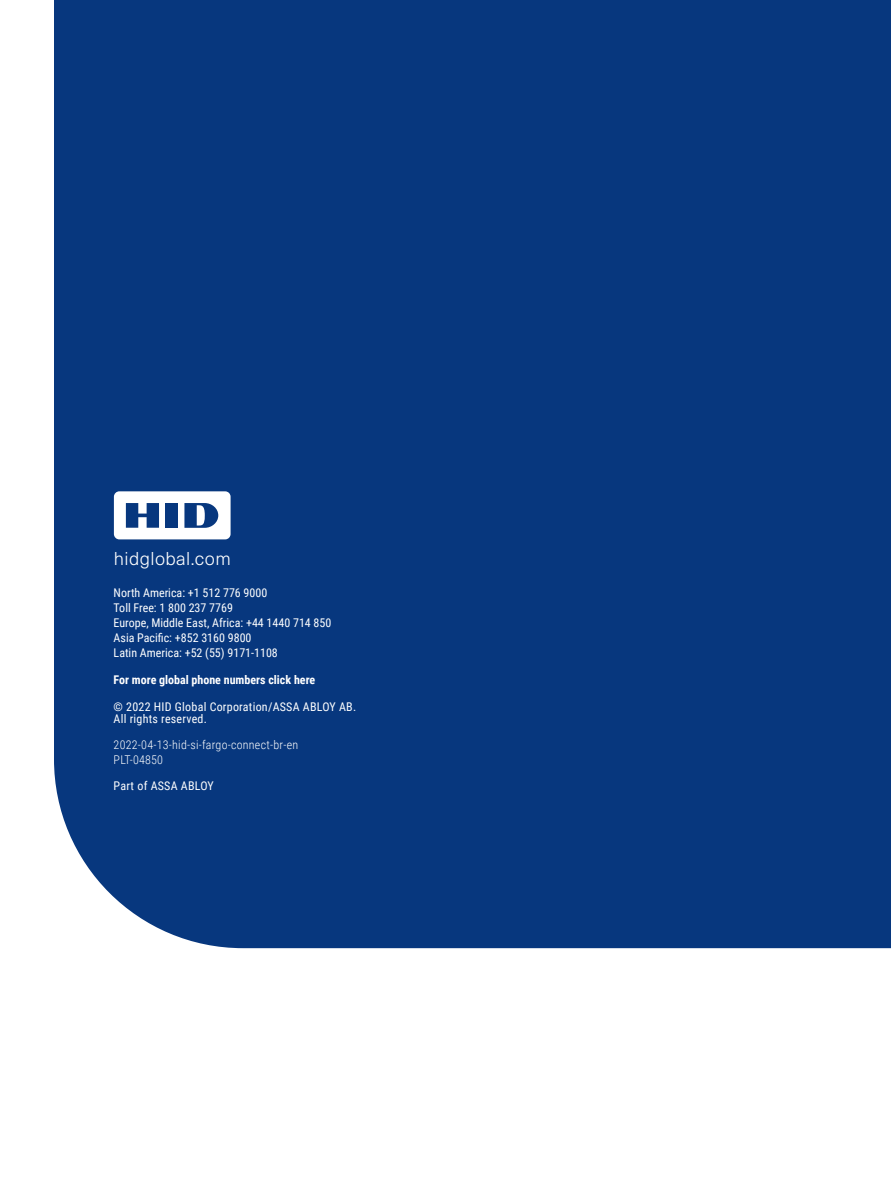
<style>
.page{position:relative;width:891px;height:1188px;background:#fff}
.page>*{position:absolute;margin:0;border:0;box-sizing:border-box;transform-origin:0 0}
.t1{font:300 18.3px "Neue Haas Unica Pro";letter-spacing:.02em;color:#fff}
.t2{font:12px/15px "Roboto Condensed";color:#fff}
.t3{font:12px/12.1px "Roboto Condensed";letter-spacing:.02em;color:#fff}
.br_contact_rev_name{font:300 12px/15px "Roboto Condensed";letter-spacing:.02em;color:#fff}
.t4{font:700 12px "Roboto Condensed";color:#fff}
</style>
<div class="page">
<div style="left:54px;top:0;width:837px;height:948px;background:#07377e"></div>
<div style="left:114px;top:491px;width:117px;height:48px;background:#fff;border-radius:5px"></div>
<div style="left:166px;top:503px;width:12px;height:25px;background:#07377e"></div>
<svg style="left:126px;top:503px;width:33px;height:25px"></svg>
<svg style="left:184px;top:503px;width:34px;height:25px"></svg>
<h1 class="t1" style="left:114px;top:547px;width:118px">hidglobal.com</h1>
<p class="t2" style="left:114px;top:584px;width:219px">North America: +1 512 776 9000<br>Toll Free: 1 800 237 7769<br>Europe, Middle East, Africa: +44 1440 714 850<br>Asia Pacific: +852 3160 9800<br>Latin America: +52 (55) 9171-1108</p>
<p class="t4" style="left:114px;top:671px;width:203px">For more global phone numbers click here</p>
<p class="t3" style="left:114px;top:700px;width:244px">© 2022 HID Global Corporation/ASSA ABLOY AB.<br>All rights reserved.</p>
<p class="br_contact_rev_name" style="left:114px;top:737px;width:186px">2022-04-13-hid-si-fargo-connect-br-en<br>PLT-04850</p>
<p class="t3" style="left:114px;top:779px;width:102px">Part of ASSA ABLOY</p>
</div>
